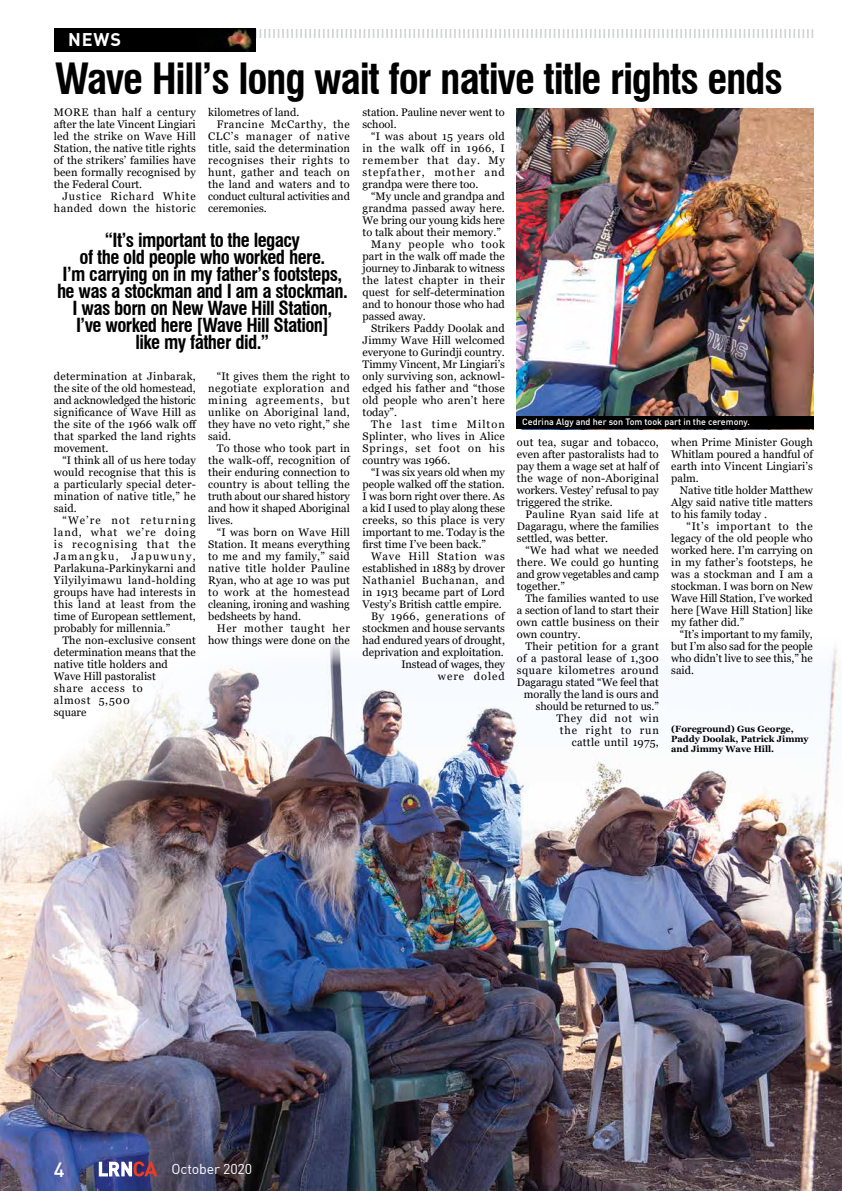
<style>
.page{position:relative;width:842px;height:1191px;background:#fff}
.page>*{position:absolute;margin:0;border:0;box-sizing:border-box;transform-origin:0 0}
.t1{font:700 condensed 42px "Swiss 721 BT";letter-spacing:-.03em;color:#000}
.t2{font:500 20.3px "DIN Offc";color:#fff}
.t3{font:700 condensed 19px/17px "Swiss 721 BT";letter-spacing:-.03em;color:#000;text-align:center}
.t4{font:700 18px "DIN Offc";color:#fff}
.t5{font:14.1px "DIN Offc";letter-spacing:-.01em;color:#fff}
.t6{font:11px/12px "Georgia";color:#000;text-align:justify}
.t7{font:11px/12px "Georgia";letter-spacing:.02em;color:#000;text-align:right}
.t8{font:11px "Georgia";letter-spacing:.055em;color:#000}
.t9{font:11px "Georgia";letter-spacing:.025em;color:#000}
.t10{font:11px "Georgia";letter-spacing:.05em;color:#000}
.t11{font:11px/12px "Georgia";letter-spacing:.045em;color:#000;text-align:right}
.t12{font:11px "Georgia";letter-spacing:.065em;color:#000}
.t13{font:11px "Georgia";letter-spacing:.04em;color:#000}
.t14{font:11px "Georgia";letter-spacing:.035em;color:#000}
.t15{font:11px "Georgia";letter-spacing:.07em;color:#000}
.t16{font:11px "Georgia";letter-spacing:.095em;color:#000}
.t17{font:11px "Georgia";letter-spacing:.09em;color:#000}
.t18{font:700 9px/10px "Georgia";color:#000}
.t19{font:500 9px "DIN Offc";color:#fff}
</style>
<div class="page">
<svg style="left:256px;top:29px;width:557px;height:9px"></svg>
<div style="left:54px;top:29px;width:202px;height:23px;background:#000"></div>
<img style="left:226px;top:29px;width:26px;height:23px">
<img style="left:0;top:640px;width:842px;height:551px">
<svg style="left:99px;top:1161px;width:58px;height:15px"></svg>
<img style="left:0;top:640px;width:301px;height:292px">
<img style="left:516px;top:108px;width:298px;height:308px">
<div style="left:516px;top:416px;width:298px;height:13px;background:#000"></div>
<h3 class="t4" style="left:68px;top:28px;width:54px">NEWS</h3>
<h1 class="t1" style="left:55px;top:54px;width:730px">Wave Hill’s long wait for native title rights ends</h1>
<p class="t6" style="left:54px;top:107px;width:143px">MORE than half a century after the late Vincent Lingiari led the strike on Wave Hill Station, the native title rights of the strikers’ families have been formally recognised by the Federal Court.</p>
<p class="t11" style="left:54px;top:191px;width:144px">Justice Richard White handed down the historic</p>
<p class="t6" style="left:208px;top:107px;width:93px">kilometres of land.</p>
<p class="t8" style="left:217px;top:118px;width:135px">Francine McCarthy, the</p>
<p class="t8" style="left:208px;top:130px;width:143px">CLC’s manager of native</p>
<p class="t6" style="left:208px;top:143px;width:143px">title, said the determination</p>
<p class="t10" style="left:208px;top:154px;width:143px">recognises their rights to</p>
<p class="t14" style="left:208px;top:166px;width:143px">hunt, gather and teach on</p>
<p class="t7" style="left:208px;top:179px;width:143px">the land and waters and to</p>
<p class="t6" style="left:208px;top:191px;width:143px">conduct cultural activities and</p>
<p class="t6" style="left:208px;top:203px;width:60px">ceremonies.</p>
<h3 class="t3" style="left:57px;top:231px;width:292px">“It’s important to the legacy<br>of the old people who worked here.<br>I’m carrying on in my father’s footsteps, he was a stockman and I am a stockman.<br>I was born on New Wave Hill Station,<br>I’ve worked here [Wave Hill Station]<br>like my father did.”</h3>
<p class="t6" style="left:54px;top:371px;width:144px">determination at Jinbarak, the site of the old homestead, and acknowledged the historic significance of Wave Hill as the site of the 1966 walk off that sparked the land rights movement.</p>
<p class="t6" style="left:54px;top:455px;width:144px;text-indent:9px">“I think all of us here today would recognise that this is a particularly special deter&shy;mination of native title,” he said.</p>
<p class="t6" style="left:54px;top:515px;width:144px;text-indent:9px">“We’re not returning land, what we’re doing is recognising that the Jamangku, Japuwuny, Parlakuna-Parkinykarni and Yilyilyimawu land-holding groups have had interests in this land at least from the time of European settlement, probably for millennia.”</p>
<p class="t6" style="left:54px;top:635px;width:143px;text-align:left;text-indent:9px">The non-exclusive consent determination means that the native title holders and<br>Wave Hill pastoralist<br>share access to<br>almost 5,500<br>square</p>
<p class="t6" style="left:208px;top:371px;width:143px;text-indent:9px">“It gives them the right to negotiate exploration and mining agreements, but unlike on Aboriginal land, they have no veto right,” she said.</p>
<p class="t6" style="left:208px;top:443px;width:143px;text-indent:9px">To those who took part in the walk-off, recognition of their enduring connection to country is about telling the truth about our shared history and how it shaped Aboriginal lives.</p>
<p class="t6" style="left:208px;top:527px;width:143px;text-indent:9px">“I was born on Wave Hill Station. It means everything to me and my family,” said native title holder Pauline Ryan, who at age 10 was put to work at the homestead cleaning, ironing and washing bedsheets by hand.</p>
<p class="t6" style="left:208px;top:623px;width:143px;text-align:right">Her mother taught her how things were done on the</p>
<p class="t6" style="left:363px;top:107px;width:144px">station. Pauline never went to school.</p>
<p class="t6" style="left:363px;top:131px;width:144px;text-indent:9px">“I was about 15 years old in the walk off in 1966, I remember that day. My stepfather, mother and grandpa were there too.</p>
<p class="t6" style="left:371px;top:191px;width:135px">“My uncle and grandpa and</p>
<p class="t7" style="left:363px;top:203px;width:144px">grandma passed away here.</p>
<p class="t6" style="left:363px;top:215px;width:144px">We bring our young kids here</p>
<p class="t6" style="left:363px;top:227px;width:140px">to talk about their memory.”</p>
<p class="t12" style="left:371px;top:238px;width:135px">Many people who took</p>
<p class="t6" style="left:363px;top:251px;width:144px">part in the walk off made the</p>
<p class="t6" style="left:363px;top:263px;width:144px">journey to Jinbarak to witness</p>
<p class="t13" style="left:363px;top:274px;width:144px">the latest chapter in their</p>
<p class="t6" style="left:363px;top:287px;width:144px">quest for self-determination</p>
<p class="t6" style="left:363px;top:299px;width:144px">and to honour those who had</p>
<p class="t6" style="left:363px;top:311px;width:65px">passed away.</p>
<p class="t6" style="left:371px;top:323px;width:135px">Strikers Paddy Doolak and</p>
<p class="t6" style="left:363px;top:335px;width:144px">Jimmy Wave Hill welcomed</p>
<p class="t6" style="left:363px;top:347px;width:144px">everyone to Gurindji country.</p>
<p class="t6" style="left:363px;top:359px;width:144px">Timmy Vincent, Mr Lingiari’s</p>
<p class="t6" style="left:363px;top:371px;width:144px">only surviving son, acknowl-</p>
<p class="t7" style="left:363px;top:383px;width:144px">edged his father and “those</p>
<p class="t9" style="left:363px;top:394px;width:144px">old people who aren’t here</p>
<p class="t6" style="left:363px;top:407px;width:36px">today”.</p>
<p class="t16" style="left:371px;top:418px;width:135px">The last time Milton</p>
<p class="t9" style="left:363px;top:430px;width:144px">Splinter, who lives in Alice</p>
<p class="t12" style="left:363px;top:442px;width:144px">Springs, set foot on his</p>
<p class="t6" style="left:363px;top:455px;width:89px">country was 1966.</p>
<p class="t6" style="left:371px;top:467px;width:135px">“I was six years old when my</p>
<p class="t6" style="left:363px;top:479px;width:144px">people walked off the station.</p>
<p class="t6" style="left:363px;top:491px;width:144px">I was born right over there. As</p>
<p class="t6" style="left:363px;top:503px;width:144px">a kid I used to play along these</p>
<p class="t7" style="left:363px;top:515px;width:144px">creeks, so this place is very</p>
<p class="t6" style="left:363px;top:527px;width:144px">important to me. Today is the</p>
<p class="t6" style="left:363px;top:539px;width:125px">first time I’ve been back.”</p>
<p class="t15" style="left:371px;top:550px;width:135px">Wave Hill Station was</p>
<p class="t6" style="left:363px;top:563px;width:144px">established in 1883 by drover</p>
<p class="t8" style="left:363px;top:574px;width:144px">Nathaniel Buchanan, and</p>
<p class="t6" style="left:363px;top:587px;width:144px">in 1913 became part of Lord</p>
<p class="t6" style="left:363px;top:599px;width:141px">Vesty’s British cattle empire.</p>
<p class="t10" style="left:371px;top:610px;width:135px">By 1966, generations of</p>
<p class="t6" style="left:363px;top:623px;width:144px">stockmen and house servants</p>
<p class="t6" style="left:363px;top:635px;width:144px">had endured years of drought,</p>
<p class="t6" style="left:363px;top:647px;width:143px">deprivation and exploitation.</p>
<p class="t6" style="left:401px;top:659px;width:105px">Instead of wages, they</p>
<p class="t17" style="left:438px;top:670px;width:69px">were doled</p>
<p class="t19" style="left:522px;top:416px;width:229px">Cedrina Algy and her son Tom took part in the ceremony.</p>
<p class="t6" style="left:517px;top:436px;width:144px">out tea, sugar and tobacco, even after pastoralists had to pay them a wage set at half of the wage of non-Aboriginal workers. Vestey’ refusal to pay triggered the strike.</p>
<p class="t6" style="left:517px;top:508px;width:143px;text-indent:9px">Pauline Ryan said life at Dagaragu, where the families settled, was better.</p>
<p class="t6" style="left:517px;top:544px;width:144px;text-indent:9px">“We had what we needed there. We could go hunting and grow vegetables and camp together.”</p>
<p class="t6" style="left:517px;top:592px;width:143px;text-indent:9px">The families wanted to use a section of land to start their own cattle business on their own country.</p>
<p class="t7" style="left:517px;top:640px;width:144px">Their petition for a grant of a pastoral lease of 1,300 square kilometres around<br>Dagaragu stated “We feel that morally the land is ours and should be returned to us.”<br>They did not win<br>the right to run<br>cattle until 1975,</p>
<p class="t6" style="left:671px;top:436px;width:143px">when Prime Minister Gough Whitlam poured a handful of earth into Vincent Lingiari’s palm.</p>
<p class="t6" style="left:671px;top:484px;width:143px;text-indent:9px">Native title holder Matthew Algy said native title matters to his family today .</p>
<p class="t6" style="left:671px;top:520px;width:143px;text-indent:15px">“It’s important to the legacy of the old people who worked here. I’m carrying on in my father’s footsteps, he was a stockman and I am a stockman. I was born on New Wave Hill Station, I’ve worked here [Wave Hill Station] like my father did.”</p>
<p class="t6" style="left:671px;top:628px;width:143px;text-indent:9px">“It’s important to my family, but I’m also sad for the people who didn’t live to see this,” he said.</p>
<p class="t18" style="left:671px;top:724px;width:139px">(Foreground) Gus George,<br>Paddy Doolak, Patrick Jimmy and Jimmy Wave Hill.</p>
<h2 class="t2" style="left:54px;top:1156px;width:12px">4</h2>
<p class="t5" style="left:172px;top:1160px;width:82px">October 2020</p>
</div>
